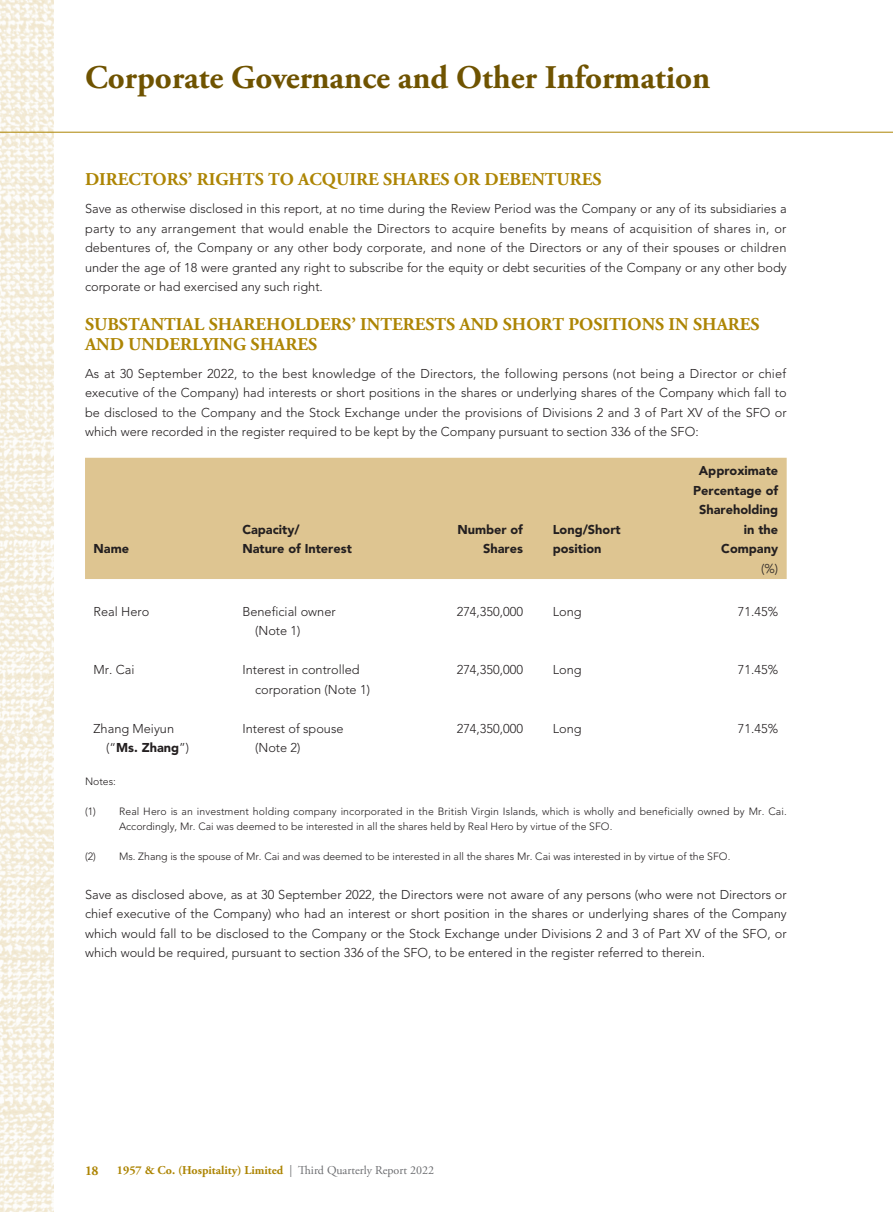
<style>
.page{position:relative;width:893px;height:1212px;background:#fff}
.page>*{position:absolute;margin:0;border:0;box-sizing:border-box;transform-origin:0 0}
.t1{font:700 33px "Adobe Garamond Pro";color:#6f5300}
._01_H1{font:700 18px/19.5px "Adobe Garamond Pro";color:#ad8504}
.t2{font:700 13.5px "Adobe Garamond Pro";color:#ad8504}
._00_txt{font:300 12.75px/19.5px "Avenir LT Std";color:#231f20;text-align:justify}
._50_Table_txt{font:300 12.75px "Avenir LT Std";color:#231f20}
._50_Table_txt-2{font:900 12.75px "Avenir LT Std";color:#231f20}
.t3{font:700 12px "Adobe Garamond Pro";color:#ad8504}
._06_Notes{font:300 10.5px/15px "Avenir LT Std";color:#231f20}
.s1{font-weight:300}
.s2{font-weight:400;color:#6c6d70}
</style>
<div class="page">
<img style="left:0;top:0;width:53px;height:1212px">
<hr style="left:0;top:132px;width:893px;height:1px;background:#ad8504">
<div style="left:85px;top:458px;width:702px;height:121px;background:#dec591"></div>
<h1 class="t1" style="left:85px;top:58px;width:627px">Corporate Governance and Other Information</h1>
<p class="_01_H1" style="left:85px;top:170px;width:518px">DIRECTORS’ RIGHTS TO ACQUIRE SHARES OR DEBENTURES</p>
<p class="_00_txt" style="left:85px;top:199px;width:703px">Save as otherwise disclosed in this report, at no time during the Review Period was the Company or any of its subsidiaries a party to any arrangement that would enable the Directors to acquire benefits by means of acquisition of shares in, or debentures of, the Company or any other body corporate, and none of the Directors or any of their spouses or children under the age of 18 were granted any right to subscribe for the equity or debt securities of the Company or any other body corporate or had exercised any such right.</p>
<p class="_01_H1" style="left:85px;top:315px;width:676px">SUBSTANTIAL SHAREHOLDERS’ INTERESTS AND SHORT POSITIONS IN SHARES<br>AND UNDERLYING SHARES</p>
<p class="_00_txt" style="left:85px;top:363px;width:703px">As at 30 September 2022, to the best knowledge of the Directors, the following persons (not being a Director or chief executive of the Company) had interests or short positions in the shares or underlying shares of the Company which fall to be disclosed to the Company and the Stock Exchange under the provisions of Divisions 2 and 3 of Part XV of the SFO or which were recorded in the register required to be kept by the Company pursuant to section 336 of the SFO:</p>
<p class="_50_Table_txt-2" style="left:94px;top:541px;width:37px">Name</p>
<p class="_50_Table_txt-2" style="left:242px;top:521px;width:59px">Capacity/</p>
<p class="_50_Table_txt-2" style="left:242px;top:541px;width:111px">Nature of Interest</p>
<p class="_50_Table_txt-2" style="left:457px;top:521px;width:67px">Number of</p>
<p class="_50_Table_txt-2" style="left:483px;top:541px;width:41px">Shares</p>
<p class="_50_Table_txt-2" style="left:553px;top:521px;width:69px">Long/Short</p>
<p class="_50_Table_txt-2" style="left:553px;top:541px;width:50px">position</p>
<p class="_50_Table_txt-2" style="left:699px;top:463px;width:81px">Approximate</p>
<p class="_50_Table_txt-2" style="left:693px;top:482px;width:86px">Percentage of</p>
<p class="_50_Table_txt-2" style="left:699px;top:502px;width:81px">Shareholding</p>
<p class="_50_Table_txt-2" style="left:744px;top:521px;width:36px">in the</p>
<p class="_50_Table_txt-2" style="left:721px;top:541px;width:58px">Company</p>
<p class="_50_Table_txt" style="left:761px;top:561px;width:19px">(%)</p>
<p class="_50_Table_txt" style="left:94px;top:604px;width:57px">Real Hero</p>
<p class="_50_Table_txt" style="left:242px;top:604px;width:95px">Beneficial owner</p>
<p class="_50_Table_txt" style="left:255px;top:623px;width:47px">(Note 1)</p>
<p class="_50_Table_txt" style="left:457px;top:604px;width:68px">274,350,000</p>
<p class="_50_Table_txt" style="left:553px;top:604px;width:30px">Long</p>
<p class="_50_Table_txt" style="left:738px;top:604px;width:42px">71.45%</p>
<p class="_50_Table_txt" style="left:94px;top:662px;width:42px">Mr. Cai</p>
<p class="_50_Table_txt" style="left:242px;top:662px;width:119px">Interest in controlled</p>
<p class="_50_Table_txt" style="left:255px;top:682px;width:116px">corporation (Note 1)</p>
<p class="_50_Table_txt" style="left:457px;top:662px;width:68px">274,350,000</p>
<p class="_50_Table_txt" style="left:553px;top:662px;width:30px">Long</p>
<p class="_50_Table_txt" style="left:738px;top:662px;width:42px">71.45%</p>
<p class="_50_Table_txt" style="left:94px;top:721px;width:82px">Zhang Meiyun</p>
<p class="_50_Table_txt-2" style="left:106px;top:740px;width:84px"><span class="s1">(“</span>Ms. Zhang<span class="s1">”)</span></p>
<p class="_50_Table_txt" style="left:242px;top:721px;width:103px">Interest of spouse</p>
<p class="_50_Table_txt" style="left:255px;top:740px;width:47px">(Note 2)</p>
<p class="_50_Table_txt" style="left:457px;top:721px;width:68px">274,350,000</p>
<p class="_50_Table_txt" style="left:553px;top:721px;width:30px">Long</p>
<p class="_50_Table_txt" style="left:738px;top:721px;width:42px">71.45%</p>
<p class="_06_Notes" style="left:85px;top:774px;width:32px">Notes:</p>
<p class="_06_Notes" style="left:119px;top:804px;width:669px;text-indent:-34px">(1) Real Hero is an investment holding company incorporated in the British Virgin Islands, which is wholly and beneficially owned by Mr. Cai.<br>Accordingly, Mr. Cai was deemed to be interested in all the shares held by Real Hero by virtue of the SFO.</p>
<p class="_06_Notes" style="left:85px;top:849px;width:647px">(2) Ms. Zhang is the spouse of Mr. Cai and was deemed to be interested in all the shares Mr. Cai was interested in by virtue of the SFO.</p>
<p class="_00_txt" style="left:85px;top:885px;width:703px">Save as disclosed above, as at 30 September 2022, the Directors were not aware of any persons (who were not Directors or chief executive of the Company) who had an interest or short position in the shares or underlying shares of the Company which would fall to be disclosed to the Company or the Stock Exchange under Divisions 2 and 3 of Part XV of the SFO, or which would be required, pursuant to section 336 of the SFO, to be entered in the register referred to therein.</p>
<p class="t2" style="left:85px;top:1163px;width:15px">18</p>
<p class="t3" style="left:117px;top:1163px;width:319px">1957 &amp; Co. (Hospitality) Limited <span class="s2">| Third Quarterly Report 2022</span></p>
</div>
